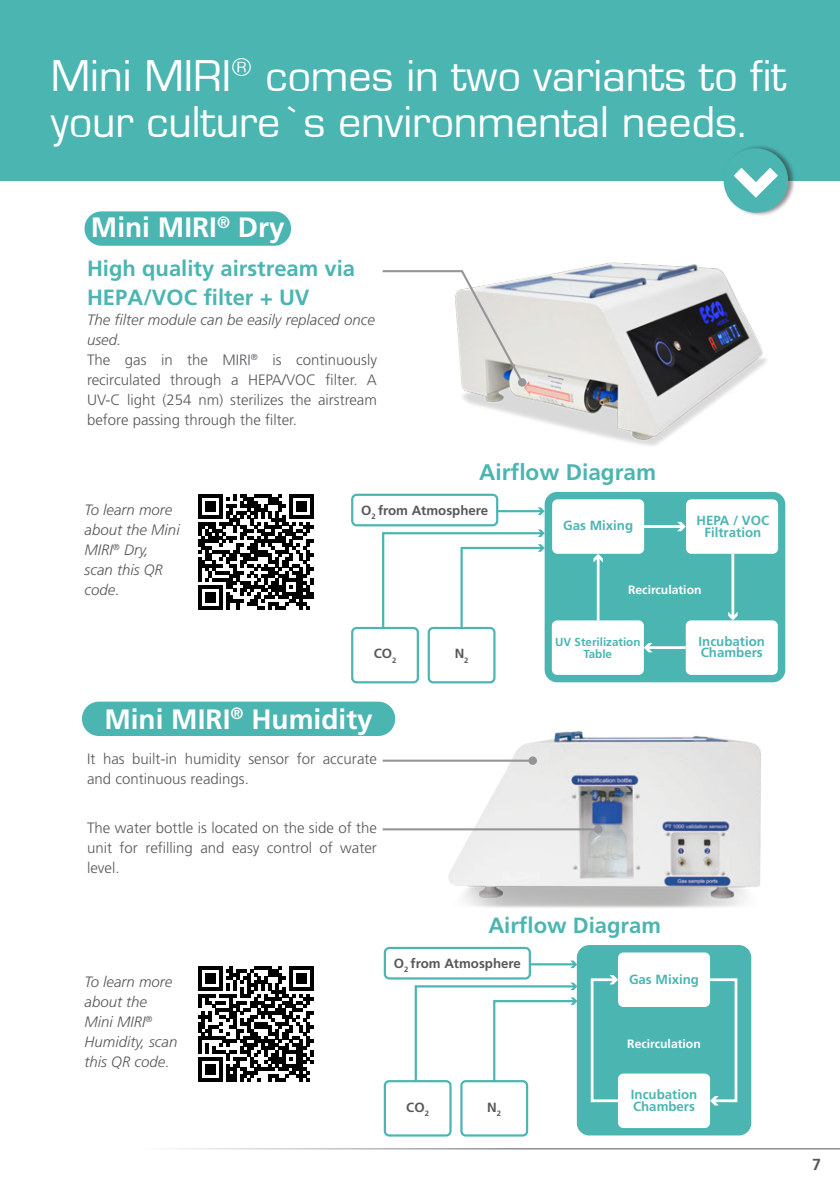
<style>
.page{position:relative;width:840px;height:1191px;background:#fff}
.page>*{position:absolute;margin:0;border:0;box-sizing:border-box;transform-origin:0 0}
.t1{font:46px/46px "Eurostile";color:#fff}
.t2{font:700 28px "Frutiger LT Std";color:#fff}
.t3{font:700 22.6px "Frutiger LT Std";color:#4bb5b2}
.t4{font:700 22px/28.8px "Frutiger LT Std";color:#4bb5b2}
.t5{font:700 16px "Frutiger LT Std";color:#57585a}
.t6{font:300 15px/20px "Frutiger LT Std";color:#57585a;text-align:justify}
.t7{font:italic 300 15px/20px "Frutiger LT Std";color:#57585a}
.t8{font:700 13.2px/11.6px "Frutiger LT Std";color:#4bb5b2}
.t9{font:700 13.2px "Frutiger LT Std";color:#57585a}
.t10{font:700 12.2px "Frutiger LT Std";color:#fff}
.t11{font:700 11.6px/11.6px "Frutiger LT Std";color:#4bb5b2;text-align:center}
</style>
<div class="page">
<hr style="left:89px;top:1148px;width:750px;height:1px;background:#57585a">
<div style="left:82px;top:701px;width:313px;height:35px;background:#4bb5b2;border-radius:17px"></div>
<div style="left:84px;top:211px;width:207px;height:35px;background:#4bb5b2;border-radius:17px"></div>
<div style="left:0;top:0;width:839px;height:180px;background:#4bb5b2"></div>
<div style="left:723px;top:144px;width:72px;height:72px;background:#231f20;opacity:.5"></div>
<div style="left:723px;top:148px;width:64px;height:65px;background:#4bb5b2;border-radius:50%"></div>
<svg style="left:733px;top:168px;width:44px;height:30px"></svg>
<img style="left:461px;top:262px;width:306px;height:184px">
<svg style="left:382px;top:269px;width:142px;height:116px"></svg>
<div style="left:517px;top:378px;width:9px;height:9px;background:#939598;border-radius:50%"></div>
<div style="left:351px;top:494px;width:147px;height:32px;border:2px solid #4bb5b2;border-radius:5px"></div>
<div style="left:351px;top:627px;width:67px;height:56px;border:2px solid #4bb5b2;border-radius:4px"></div>
<div style="left:427px;top:627px;width:68px;height:56px;border:2px solid #4bb5b2;border-radius:4px"></div>
<div style="left:544px;top:492px;width:240px;height:190px;background:#4bb5b2;border-radius:13px"></div>
<div style="left:551px;top:620px;width:92px;height:55px;background:#fff;border-radius:5px"></div>
<div style="left:552px;top:499px;width:91px;height:55px;background:#fff;border-radius:5px"></div>
<div style="left:685px;top:499px;width:92px;height:55px;background:#fff;border-radius:5px"></div>
<div style="left:685px;top:620px;width:92px;height:55px;background:#fff;border-radius:5px"></div>
<hr style="left:497px;top:510px;width:44px;height:2px;background:#4bb5b2">
<svg style="left:537px;top:507px;width:7px;height:8px"></svg>
<svg style="left:381px;top:529px;width:163px;height:101px"></svg>
<hr style="left:643px;top:525px;width:39px;height:3px;background:#fff">
<svg style="left:676px;top:522px;width:9px;height:9px"></svg>
<hr style="left:646px;top:646px;width:39px;height:3px;background:#fff">
<svg style="left:643px;top:643px;width:9px;height:9px"></svg>
<hr style="left:731px;top:554px;width:2px;height:63px;background:#fff">
<svg style="left:728px;top:612px;width:9px;height:8px"></svg>
<hr style="left:596px;top:557px;width:3px;height:63px;background:#fff">
<svg style="left:593px;top:554px;width:9px;height:8px"></svg>
<div style="left:383px;top:947px;width:147px;height:32px;border:2px solid #4bb5b2;border-radius:5px"></div>
<div style="left:383px;top:1080px;width:68px;height:56px;border:2px solid #4bb5b2;border-radius:4px"></div>
<div style="left:460px;top:1080px;width:68px;height:56px;border:2px solid #4bb5b2;border-radius:4px"></div>
<div style="left:576px;top:945px;width:174px;height:190px;background:#4bb5b2;border-radius:13px"></div>
<hr style="left:529px;top:963px;width:45px;height:2px;background:#4bb5b2">
<svg style="left:570px;top:960px;width:7px;height:8px"></svg>
<svg style="left:413px;top:982px;width:164px;height:101px"></svg>
<div style="left:617px;top:952px;width:92px;height:55px;background:#fff;border-radius:5px"></div>
<div style="left:617px;top:1073px;width:92px;height:55px;background:#fff;border-radius:5px"></div>
<svg style="left:707px;top:977px;width:31px;height:128px"></svg>
<svg style="left:590px;top:975px;width:30px;height:128px"></svg>
<img style="left:420px;top:731px;width:341px;height:177px">
<hr style="left:382px;top:759px;width:150px;height:2px;background:#939598">
<div style="left:528px;top:756px;width:8px;height:9px;background:#939598;border-radius:50%"></div>
<hr style="left:382px;top:828px;width:216px;height:2px;background:#939598">
<div style="left:594px;top:825px;width:8px;height:8px;background:#939598;border-radius:50%"></div>
<svg style="left:198px;top:494px;width:115px;height:115px"></svg>
<svg style="left:198px;top:966px;width:115px;height:115px"></svg>
<p class="t1" style="left:51px;top:54px;width:736px">Mini MIRI<sup>®</sup> comes in two variants to fit your culture’s environmental needs.</p>
<p class="t2" style="left:91px;top:211px;width:195px">Mini MIRI<sup>®</sup> Dry</p>
<p class="t4" style="left:87px;top:254px;width:269px">High quality airstream via<br>HEPA/VOC filter + UV</p>
<p class="t7" style="left:87px;top:309px;width:289px">The filter module can be easily replaced once used.</p>
<p class="t6" style="left:87px;top:350px;width:291px">The gas in the MIRI<sup>®</sup> is continuously recirculated through a HEPA/VOC filter. A UV-C light (254 nm) sterilizes the airstream before passing through the filter.</p>
<p class="t3" style="left:479px;top:458px;width:178px">Airflow Diagram</p>
<p class="t7" style="left:84px;top:500px;width:97px">To learn more about the Mini<br>MIRI<sup>®</sup> Dry, scan this QR code.</p>
<p class="t9" style="left:361px;top:502px;width:128px">O<sub>2</sub> from Atmosphere</p>
<p class="t9" style="left:373px;top:646px;width:24px">CO<sub>2</sub></p>
<p class="t9" style="left:454px;top:646px;width:15px">N<sub>2</sub></p>
<p class="t2" style="left:104px;top:702px;width:270px">Mini MIRI<sup>®</sup> Humidity</p>
<p class="t6" style="left:87px;top:749px;width:291px">It has built-in humidity sensor for accurate and continuous readings.</p>
<p class="t6" style="left:87px;top:818px;width:291px">The water bottle is located on the side of the unit for refilling and easy control of water level.</p>
<p class="t8" style="left:562px;top:520px;width:72px">Gas Mixing</p>
<p class="t8" style="left:696px;top:515px;width:74px;text-align:center">HEPA / VOC<br>Filtration</p>
<p class="t10" style="left:627px;top:583px;width:75px">Recirculation</p>
<p class="t11" style="left:555px;top:636px;width:87px">UV Sterilization<br>Table</p>
<p class="t8" style="left:698px;top:635px;width:68px">Incubation<br>Chambers</p>
<p class="t7" style="left:84px;top:972px;width:94px">To learn more about the<br>Mini MIRI<sup>®<br></sup>Humidity, scan this QR code.</p>
<p class="t4" style="left:488px;top:910px;width:174px">Airflow Diagram</p>
<p class="t9" style="left:393px;top:955px;width:128px">O<sub>2</sub> from Atmosphere</p>
<p class="t9" style="left:406px;top:1099px;width:24px">CO<sub>2</sub></p>
<p class="t9" style="left:487px;top:1099px;width:15px">N<sub>2</sub></p>
<p class="t8" style="left:628px;top:973px;width:72px">Gas Mixing</p>
<p class="t10" style="left:627px;top:1036px;width:75px">Recirculation</p>
<p class="t8" style="left:630px;top:1088px;width:68px">Incubation<br>Chambers</p>
<p class="t5" style="left:811px;top:1155px;width:10px">7</p>
</div>
